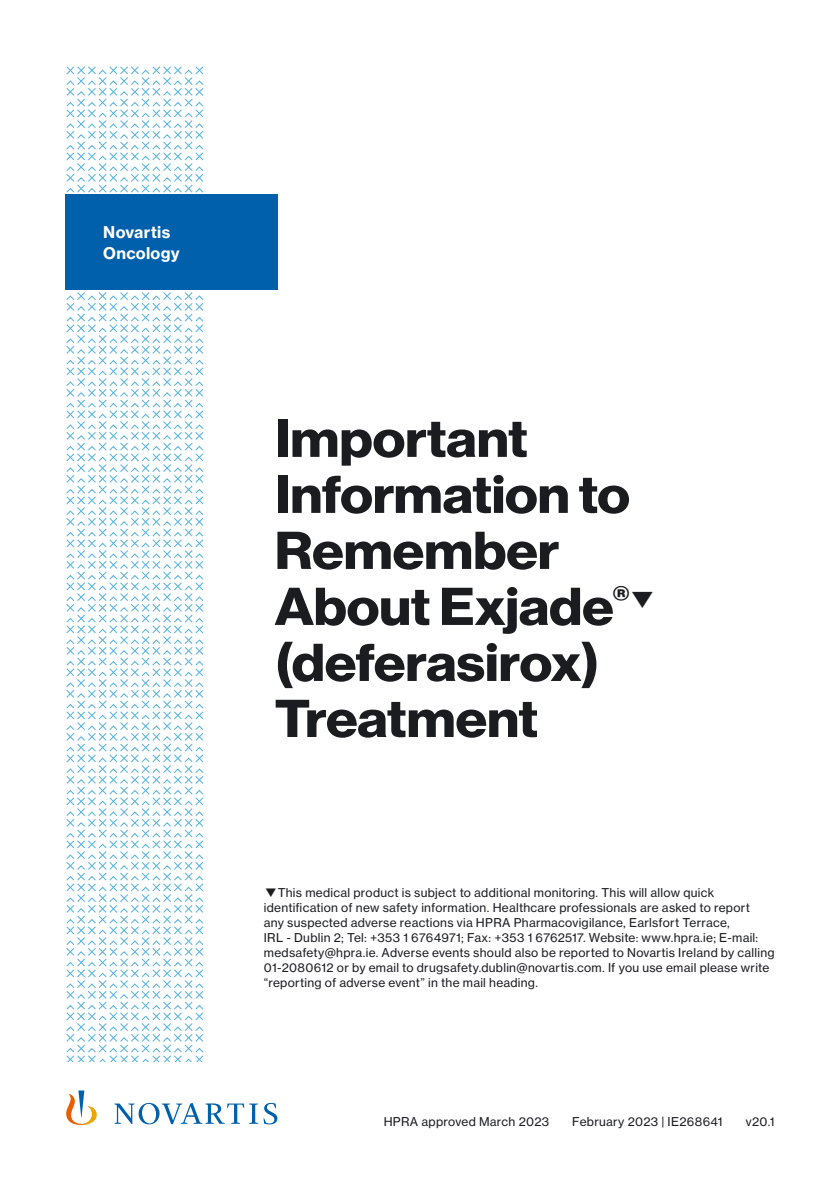
<style>
.page{position:relative;width:840px;height:1191px;background:#fff}
.page>*{position:absolute;margin:0;border:0;box-sizing:border-box;transform-origin:0 0}
.t1{font:700 52px/56px "Volta Modern Display 75";color:#1b1c20;scale:1.08 1}
.t2{font:700 16px/21px "Volta Modern Text 75";letter-spacing:.02em;color:#fff}
.t3{font:12px/15px "Volta Modern Text 55 Roman";letter-spacing:.02em;color:#1b1c20}
</style>
<div class="page">
<svg style="left:66px;top:66px;width:138px;height:995px"></svg>
<div style="left:65px;top:194px;width:213px;height:96px;background:#0060ac"></div>
<svg style="left:66px;top:1090px;width:211px;height:35px"></svg>
<h2 class="t2" style="left:103px;top:222px;width:78px">Novartis<br>Oncology</h2>
<h1 class="t1" style="left:274px;top:411px;width:330px">Important<br>Information to<br>Remember<br>About Exjade<sup>® </sup>(deferasirox)<br>Treatment</h1>
<p class="t3" style="left:264px;top:885px;width:512px;text-indent:14px">This medical product is subject to additional monitoring. This will allow quick identification of new safety information. Healthcare professionals are asked to report<br>any suspected adverse reactions via HPRA Pharmacovigilance, Earlsfort Terrace,<br>IRL - Dublin 2; Tel: +353 1 6764971; Fax: +353 1 6762517. Website: www.hpra.ie; E-mail: medsafety@hpra.ie. Adverse events should also be reported to Novartis Ireland by calling 01-2080612 or by email to drugsafety.dublin@novartis.com. If you use email please write “reporting of adverse event” in the mail heading.</p>
<p class="t3" style="left:383px;top:1113px;width:167px">HPRA approved March 2023</p>
<p class="t3" style="left:572px;top:1113px;width:152px">February 2023 | IE268641</p>
<p class="t3" style="left:745px;top:1113px;width:30px">v20.1</p>
</div>
